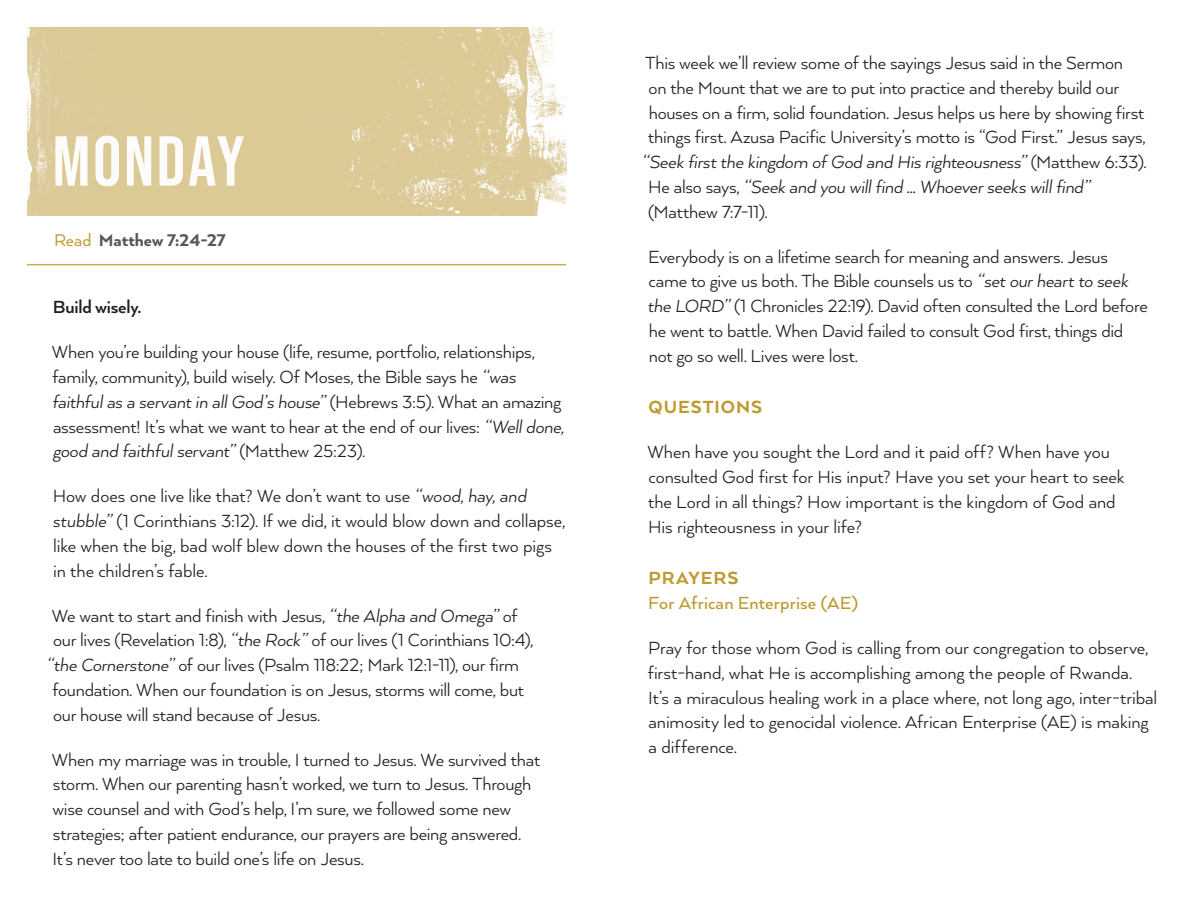
<style>
.page{position:relative;width:1188px;height:918px;background:#fff}
.page>*{position:absolute;margin:0;border:0;box-sizing:border-box;transform-origin:0 0}
.t1{font:70.5px "Bebas Neue";letter-spacing:.04em;color:#fff}
.Body{font:20.25px/24.8px "Arquitecta";letter-spacing:-.01em;color:#231f20}
.Body-2{font:italic 20.25px "Arquitecta";letter-spacing:-.015em;color:#231f20}
.Body-3{font:500 20.25px/24.8px "Arquitecta";letter-spacing:.005em;color:#bd9b31}
.Body-4{font:700 20.25px "Arquitecta";letter-spacing:-.01em;color:#231f20}
.Body-5{font:800 20.25px "Arquitecta";letter-spacing:.05em;color:#bd9b31}
.Weekly_verses{font:800 19.5px "Arquitecta";letter-spacing:-.005em;color:#57585a}
.s1{font-weight:400;color:#bd9b31}
.s2{font-style:italic}
.s3{font-style:normal}
.s4{font-weight:800}
</style>
<div class="page">
<hr style="left:27px;top:264px;width:539px;height:1px;background:#c9ac54">
<img style="left:27px;top:27px;width:540px;height:189px">
<h1 class="t1" style="left:52px;top:121px;width:194px">MONDAY</h1>
<p class="Weekly_verses" style="left:54px;top:228px;width:173px"><span class="s1">Read</span> Matthew 7:24-27</p>
<p class="Body-4" style="left:53px;top:295px;width:90px">Build wisely.</p>
<p class="Body" style="left:52px;top:339px;width:513px">When you’re building your house (life, resume, portfolio, relationships, family, community), build wisely. Of Moses, the Bible says he <span class="s2">“was faithful as a servant in all God’s house”</span> (Hebrews 3:5). What an amazing assessment! It’s what we want to hear at the end of our lives: <span class="s2">“Well done, good and faithful servant”</span> (Matthew 25:23).</p>
<p class="Body" style="left:53px;top:483px;width:514px">How does one live like that? We don’t want to use <span class="s2">“wood, hay, and stubble”</span> (1 Corinthians 3:12). If we did, it would blow down and collapse, like when the big, bad wolf blew down the houses of the first two pigs in the children’s fable.</p>
<p class="Body" style="left:52px;top:602px;width:467px">We want to start and finish with Jesus, <span class="s2">“the Alpha and Omega”</span> of</p>
<p class="Body" style="left:53px;top:627px;width:482px">our lives (Revelation 1:8), <span class="s2">“the Rock”</span> of our lives (1 Corinthians 10:4),</p>
<p class="Body" style="left:46px;top:652px;width:474px"><span class="s2">“the Cornerstone”</span> of our lives (Psalm 118:22; Mark 12:1-11), our firm</p>
<p class="Body" style="left:52px;top:677px;width:473px">foundation. When our foundation is on Jesus, storms will come, but</p>
<p class="Body" style="left:53px;top:701px;width:269px">our house will stand because of Jesus.</p>
<p class="Body" style="left:52px;top:746px;width:490px">When my marriage was in trouble, I turned to Jesus. We survived that storm. When our parenting hasn’t worked, we turn to Jesus. Through wise counsel and with God’s help, I’m sure, we followed some new strategies; after patient endurance, our prayers are being answered.<br>It’s never too late to build one’s life on Jesus.</p>
<p class="Body" style="left:645px;top:50px;width:479px">This week we’ll review some of the sayings Jesus said in the Sermon</p>
<p class="Body" style="left:649px;top:75px;width:472px">on the Mount that we are to put into practice and thereby build our</p>
<p class="Body" style="left:649px;top:99px;width:497px">houses on a firm, solid foundation. Jesus helps us here by showing first</p>
<p class="Body" style="left:648px;top:124px;width:499px">things first. Azusa Pacific University’s motto is “God First.” Jesus says,</p>
<p class="Body-2" style="left:642px;top:149px;width:506px">“Seek first the kingdom of God and His righteousness” <span class="s3">(Matthew 6:33).</span></p>
<p class="Body-2" style="left:648px;top:174px;width:444px"><span class="s3">He also says,</span> “Seek and you will find … Whoever seeks will find”</p>
<p class="Body" style="left:648px;top:198px;width:121px">(Matthew 7:7-11).</p>
<p class="Body" style="left:648px;top:243px;width:502px">Everybody is on a lifetime search for meaning and answers. Jesus came to give us both. The Bible counsels us to <span class="s2">“set our heart to seek the LORD”</span> (1 Chronicles 22:19). David often consulted the Lord before he went to battle. When David failed to consult God first, things did not go so well. Lives were lost.</p>
<p class="Body-5" style="left:648px;top:395px;width:115px">QUESTIONS</p>
<p class="Body" style="left:647px;top:439px;width:479px">When have you sought the Lord and it paid off? When have you consulted God first for His input? Have you set your heart to seek the Lord in all things? How important is the kingdom of God and His righteousness in your life?</p>
<p class="Body-3" style="left:648px;top:565px;width:211px"><span class="s4">PRAYERS<br></span>For African Enterprise (AE)</p>
<p class="Body" style="left:648px;top:635px;width:511px">Pray for those whom God is calling from our congregation to observe, first-hand, what He is accomplishing among the people of Rwanda.<br>It’s a miraculous healing work in a place where, not long ago, inter-tribal animosity led to genocidal violence. African Enterprise (AE) is making a difference.</p>
</div>
